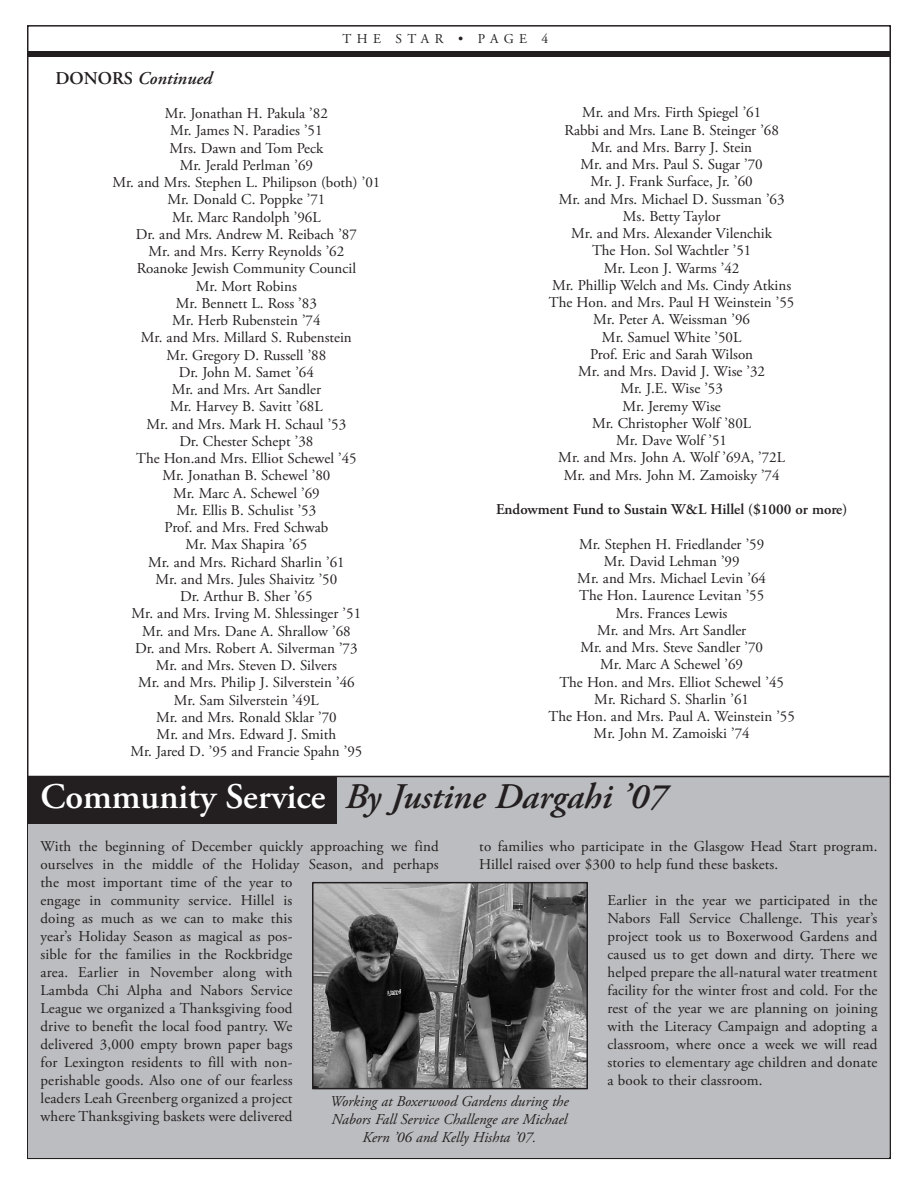
<style>
.page{position:relative;width:918px;height:1188px;background:#fff}
.page>*{position:absolute;margin:0;border:0;box-sizing:border-box;transform-origin:0 0}
.t1{font:italic 600 36px "Adobe Garamond Pro";color:#231f20}
.t2{font:italic 600 18px "Adobe Garamond Pro";color:#231f20}
.t3{font:15px/17.2px "Adobe Garamond Pro";color:#231f20;text-align:center}
.t4{font:italic 15px/18px "Adobe Garamond Pro";color:#231f20;text-align:center}
.t5{font:600 15px "Adobe Garamond Pro";color:#231f20}
.t6{font:13.5px "Adobe Garamond Pro";color:#231f20}
.s1{font-style:normal}
.s2{font-style:normal;color:#fff}
</style>
<div class="page">
<div style="left:27px;top:51px;width:864px;height:6px;background:#231f20"></div>
<div style="left:29px;top:777px;width:860px;height:381px;background:#bcbdc0"></div>
<hr style="left:27px;top:776px;width:863px;height:1px;background:#231f20">
<img style="left:315px;top:885px;width:270px;height:201px">
<div style="left:312px;top:882px;width:276px;height:207px;border:2px solid #231f20"></div>
<div style="left:28px;top:777px;width:308px;height:47px;background:#231f20"></div>
<p class="t6" style="left:343px;top:31px;width:207px">T H E S T A R • P A G E 4</p>
<p class="t2" style="left:56px;top:67px;width:158px"><span class="s1">DONORS</span> Continued</p>
<p class="t3" style="left:112px;top:105px;width:270px">Mr. Jonathan H. Pakula ’82<br>Mr. James N. Paradies ’51<br>Mrs. Dawn and Tom Peck<br>Mr. Jerald Perlman ’69<br>Mr. and Mrs. Stephen L. Philipson (both) ’01<br>Mr. Donald C. Poppke ’71<br>Mr. Marc Randolph ’96L<br>Dr. and Mrs. Andrew M. Reibach ’87<br>Mr. and Mrs. Kerry Reynolds ’62<br>Roanoke Jewish Community Council<br>Mr. Mort Robins<br>Mr. Bennett L. Ross ’83<br>Mr. Herb Rubenstein ’74<br>Mr. and Mrs. Millard S. Rubenstein<br>Mr. Gregory D. Russell ’88<br>Dr. John M. Samet ’64<br>Mr. and Mrs. Art Sandler<br>Mr. Harvey B. Savitt ’68L<br>Mr. and Mrs. Mark H. Schaul ’53<br>Dr. Chester Schept ’38<br>The Hon.and Mrs. Elliot Schewel ’45<br>Mr. Jonathan B. Schewel ’80<br>Mr. Marc A. Schewel ’69<br>Mr. Ellis B. Schulist ’53<br>Prof. and Mrs. Fred Schwab<br>Mr. Max Shapira ’65<br>Mr. and Mrs. Richard Sharlin ’61<br>Mr. and Mrs. Jules Shaivitz ’50<br>Dr. Arthur B. Sher ’65<br>Mr. and Mrs. Irving M. Shlessinger ’51<br>Mr. and Mrs. Dane A. Shrallow ’68<br>Dr. and Mrs. Robert A. Silverman ’73<br>Mr. and Mrs. Steven D. Silvers<br>Mr. and Mrs. Philip J. Silverstein ’46<br>Mr. Sam Silverstein ’49L<br>Mr. and Mrs. Ronald Sklar ’70<br>Mr. and Mrs. Edward J. Smith<br>Mr. Jared D. ’95 and Francie Spahn ’95</p>
<p class="t3" style="left:549px;top:105px;width:247px">Mr. and Mrs. Firth Spiegel ’61<br>Rabbi and Mrs. Lane B. Steinger ’68<br>Mr. and Mrs. Barry J. Stein<br>Mr. and Mrs. Paul S. Sugar ’70<br>Mr. J. Frank Surface, Jr. ’60<br>Mr. and Mrs. Michael D. Sussman ’63<br>Ms. Betty Taylor<br>Mr. and Mrs. Alexander Vilenchik<br>The Hon. Sol Wachtler ’51<br>Mr. Leon J. Warms ’42<br>Mr. Phillip Welch and Ms. Cindy Atkins<br>The Hon. and Mrs. Paul H Weinstein ’55<br>Mr. Peter A. Weissman ’96<br>Mr. Samuel White ’50L<br>Prof. Eric and Sarah Wilson<br>Mr. and Mrs. David J. Wise ’32<br>Mr. J.E. Wise ’53<br>Mr. Jeremy Wise<br>Mr. Christopher Wolf ’80L<br>Mr. Dave Wolf ’51<br>Mr. and Mrs. John A. Wolf ’69A, ’72L<br>Mr. and Mrs. John M. Zamoisky ’74</p>
<p class="t5" style="left:496px;top:501px;width:353px">Endowment Fund to Sustain W&amp;L Hillel ($1000 or more)</p>
<p class="t3" style="left:548px;top:536px;width:248px">Mr. Stephen H. Friedlander ’59<br>Mr. David Lehman ’99<br>Mr. and Mrs. Michael Levin ’64<br>The Hon. Laurence Levitan ’55<br>Mrs. Frances Lewis<br>Mr. and Mrs. Art Sandler<br>Mr. and Mrs. Steve Sandler ’70<br>Mr. Marc A Schewel ’69<br>The Hon. and Mrs. Elliot Schewel ’45<br>Mr. Richard S. Sharlin ’61<br>The Hon. and Mrs. Paul A. Weinstein ’55<br>Mr. John M. Zamoiski ’74</p>
<p class="t1" style="left:40px;top:776px;width:628px"><span class="s2">Community Service</span> By Justine Dargahi ’07</p>
<p class="t3" style="left:40px;top:838px;width:400px;line-height:18px;text-align:left">With the beginning of December quickly approaching we find ourselves in the middle of the Holiday Season, and perhaps the most important time of the year to<br>engage in community service. Hillel is<br>doing as much as we can to make this<br>year’s Holiday Season as magical as pos-<br>sible for the families in the Rockbridge<br>area. Earlier in November along with<br>Lambda Chi Alpha and Nabors Service<br>League we organized a Thanksgiving food<br>drive to benefit the local food pantry. We<br>delivered 3,000 empty brown paper bags<br>for Lexington residents to fill with non-<br>perishable goods. Also one of our fearless<br>leaders Leah Greenberg organized a project<br>where Thanksgiving baskets were delivered</p>
<p class="t3" style="left:479px;top:838px;width:400px;line-height:18px;text-align:left">to families who participate in the Glasgow Head Start program.<br>Hillel raised over $300 to help fund these baskets.</p>
<p class="t3" style="left:608px;top:892px;width:272px;line-height:18px;text-align:justify">Earlier in the year we participated in the Nabors Fall Service Challenge. This year’s project took us to Boxerwood Gardens and caused us to get down and dirty. There we helped prepare the all-natural water treatment facility for the winter frost and cold. For the rest of the year we are planning on joining with the Literacy Campaign and adopting a classroom, where once a week we will read stories to elementary age children and donate a book to their classroom.</p>
<p class="t4" style="left:330px;top:1093px;width:240px">Working at Boxerwood Gardens during the<br>Nabors Fall Service Challenge are Michael<br>Kern ’06 and Kelly Hishta ’07.</p>
</div>
